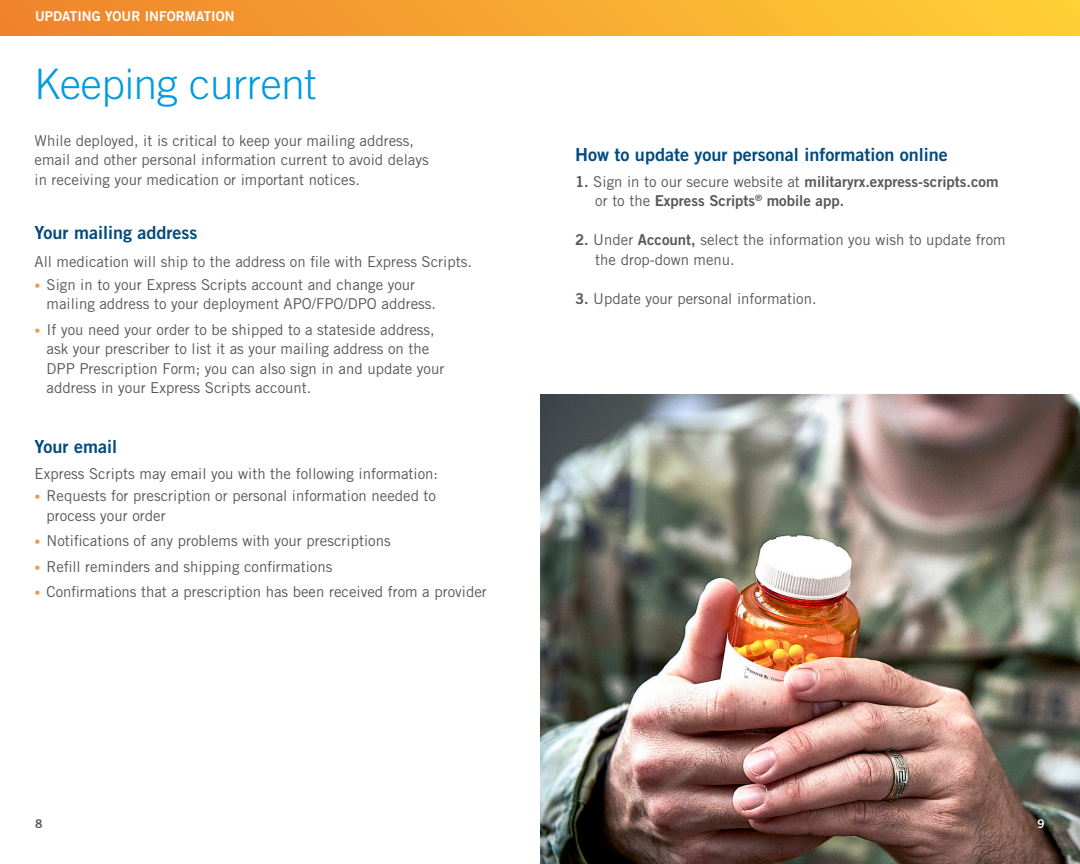
<style>
.page{position:relative;width:1080px;height:864px;background:#fff}
.page>*{position:absolute;margin:0;border:0;box-sizing:border-box;transform-origin:0 0}
.Headlines{font:300 42px "Trade Gothic LT Std";letter-spacing:-.005em;color:#009bde}
.subhead{font:18px "Trade Gothic LT Std Bd 2";color:#004a7f}
.Body{font:18px "Trade Gothic LT Std Bd 2";color:#004a7f}
.Body-2{font:15px/19.5px "Trade Gothic LT Std";color:#57585a}
.t1{font:15px/19.5px "Trade Gothic LT Std Bd 2";color:#57585a}
.Section_Tabs{font:13.5px "Trade Gothic LT Std Bd 2";letter-spacing:.005em;color:#fff}
.t2{font:12px "Trade Gothic LT Std Bd 2";color:#57585a}
.t3{font:12px "Trade Gothic LT Std Bd 2";color:#fff}
.s1{font-size:12px;color:#f29852}
.s2{font-family:"Trade Gothic LT Std"}
.s3{font-family:"Trade Gothic LT Std Bd 2"}
</style>
<div class="page">
<div style="left:0;top:0;width:1080px;height:36px;background:linear-gradient(to right,#ee822c,#ffd136)"></div>
<img style="left:540px;top:395px;width:540px;height:469px">
<p class="Section_Tabs" style="left:35px;top:8px;width:201px">UPDATING YOUR INFORMATION</p>
<p class="Headlines" style="left:35px;top:60px;width:283px">Keeping current</p>
<p class="Body-2" style="left:35px;top:131px;width:396px">While deployed, it is critical to keep your mailing address, email and other personal information current to avoid delays in receiving your medication or important notices.</p>
<p class="Body" style="left:35px;top:221px;width:165px">Your mailing address</p>
<p class="Body-2" style="left:35px;top:252px;width:439px">All medication will ship to the address on file with Express Scripts.</p>
<p class="Body-2" style="left:47px;top:275px;width:391px;text-indent:-12px"><span class="s1">•</span> Sign in to your Express Scripts account and change your mailing address to your deployment APO/FPO/DPO address.</p>
<p class="Body-2" style="left:47px;top:320px;width:399px;text-indent:-12px"><span class="s1">•</span> If you need your order to be shipped to a stateside address, ask your prescriber to list it as your mailing address on the DPP Prescription Form; you can also sign in and update your address in your Express Scripts account.</p>
<p class="subhead" style="left:35px;top:436px;width:84px">Your email</p>
<p class="Body-2" style="left:35px;top:464px;width:405px">Express Scripts may email you with the following information:</p>
<p class="Body-2" style="left:47px;top:486px;width:391px;text-indent:-12px"><span class="s1">•</span> Requests for prescription or personal information needed to process your order</p>
<p class="Body-2" style="left:35px;top:531px;width:358px"><span class="s1">•</span> Notifications of any problems with your prescriptions</p>
<p class="Body-2" style="left:35px;top:557px;width:299px"><span class="s1">•</span> Refill reminders and shipping confirmations</p>
<p class="Body-2" style="left:35px;top:582px;width:454px"><span class="s1">•</span> Confirmations that a prescription has been received from a provider</p>
<p class="t2" style="left:35px;top:816px;width:9px">8</p>
<p class="subhead" style="left:575px;top:144px;width:374px">How to update your personal information online</p>
<p class="t1" style="left:595px;top:172px;width:405px;text-indent:-20px">1. <span class="s2">Sign in to our secure website at</span> militaryrx.express-scripts.com <span class="s2">or to the</span> Express Scripts<sup>®</sup> mobile app.</p>
<p class="Body-2" style="left:595px;top:230px;width:412px;text-indent:-20px"><span class="s3">2.</span> Under <span class="s3">Account,</span> select the information you wish to update from the drop-down menu.</p>
<p class="Body-2" style="left:575px;top:289px;width:243px"><span class="s3">3.</span> Update your personal information.</p>
<p class="t3" style="left:1038px;top:816px;width:9px">9</p>
</div>
